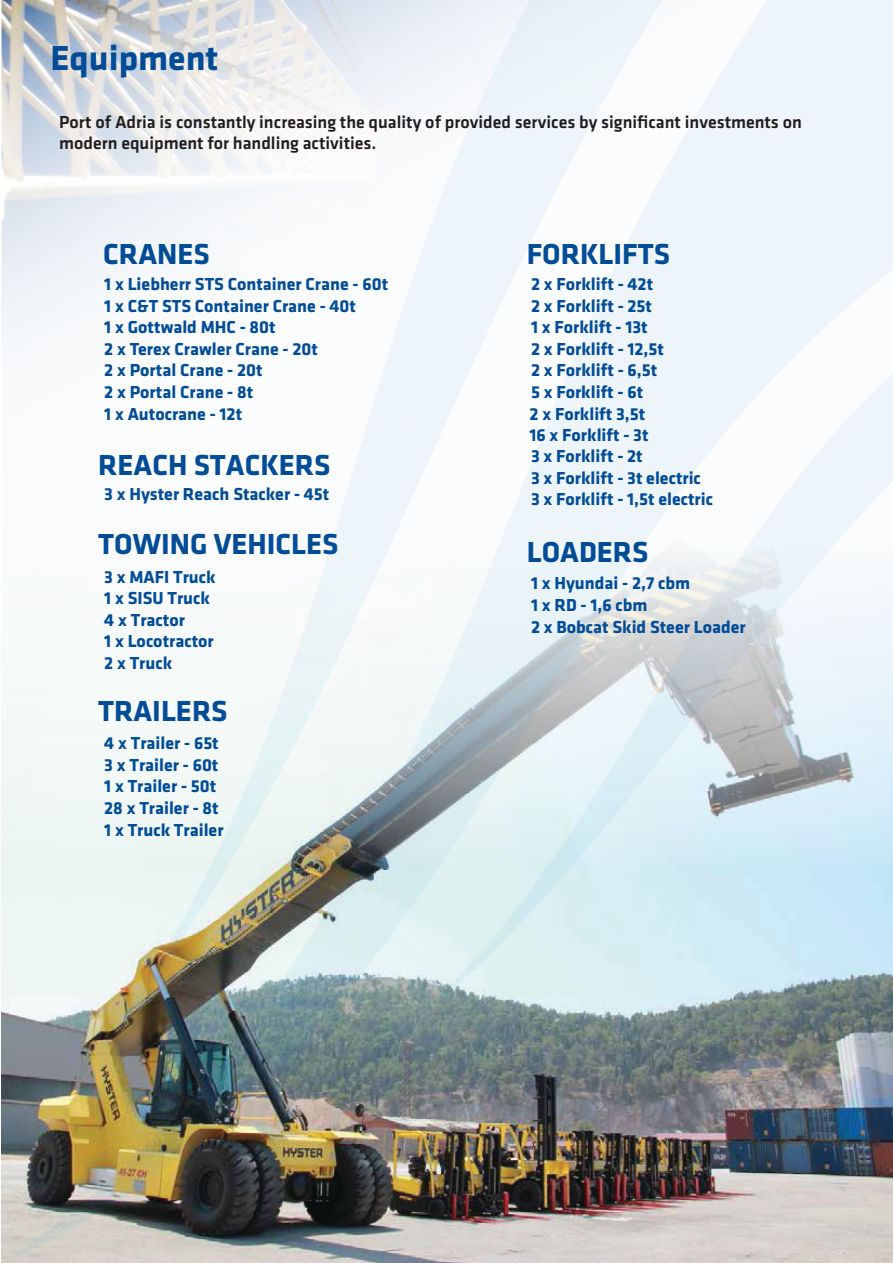
<style>
.page{position:relative;width:893px;height:1263px;background:#fff}
.page>*{position:absolute;margin:0;border:0;box-sizing:border-box;transform-origin:0 0}
.t1{font:700 36px "Klavika";color:#004c97}
.t2{font:700 30px "Klavika";color:#004c97}
.t3{font:700 18px/21.6px "Klavika";color:#004c97}
.t4{font:500 18px/21px "Klavika";color:#211d1e}
</style>
<div class="page">
<img style="left:2px;top:0;width:891px;height:1263px">
<h1 class="t1" style="left:50px;top:39px;width:170px">Equipment</h1>
<p class="t4" style="left:59px;top:112px;width:744px">Port of Adria is constantly increasing the quality of provided services by significant investments on modern equipment for handling activities.</p>
<h2 class="t2" style="left:103px;top:238px;width:108px">CRANES</h2>
<p class="t3" style="left:104px;top:274px;width:285px">1 x Liebherr STS Container Crane - 60t<br>1 x C&amp;T STS Container Crane - 40t<br>1 x Gottwald MHC - 80t<br>2 x Terex Crawler Crane - 20t<br>2 x Portal Crane - 20t<br>2 x Portal Crane - 8t<br>1 x Autocrane - 12t</p>
<h2 class="t2" style="left:98px;top:448px;width:234px">REACH STACKERS</h2>
<p class="t3" style="left:104px;top:484px;width:227px">3 x Hyster Reach Stacker - 45t</p>
<h2 class="t2" style="left:98px;top:528px;width:242px">TOWING VEHICLES</h2>
<p class="t3" style="left:104px;top:566px;width:113px">3 x MAFI Truck<br>1 x SISU Truck<br>4 x Tractor<br>1 x Locotractor<br>2 x Truck</p>
<h2 class="t2" style="left:98px;top:695px;width:131px">TRAILERS</h2>
<p class="t3" style="left:104px;top:733px;width:121px">4 x Trailer - 65t<br>3 x Trailer - 60t<br>1 x Trailer - 50t<br>28 x Trailer - 8t<br>1 x Truck Trailer</p>
<h2 class="t2" style="left:527px;top:237px;width:145px">FORKLIFTS</h2>
<p class="t3" style="left:531px;top:274px;width:134px">2 x Forklift - 42t<br>2 x Forklift - 25t<br>1 x Forklift - 13t<br>2 x Forklift - 12,5t<br>2 x Forklift - 6,5t<br>5 x Forklift - 6t</p>
<p class="t3" style="left:529px;top:403px;width:120px">2 x Forklift 3,5t<br>16 x Forklift - 3t</p>
<p class="t3" style="left:531px;top:446px;width:183px">3 x Forklift - 2t<br>3 x Forklift - 3t electric<br>3 x Forklift - 1,5t electric</p>
<h2 class="t2" style="left:527px;top:536px;width:123px">LOADERS</h2>
<p class="t3" style="left:531px;top:573px;width:216px">1 x Hyundai - 2,7 cbm<br>1 x RD - 1,6 cbm<br>2 x Bobcat Skid Steer Loader</p>
</div>
